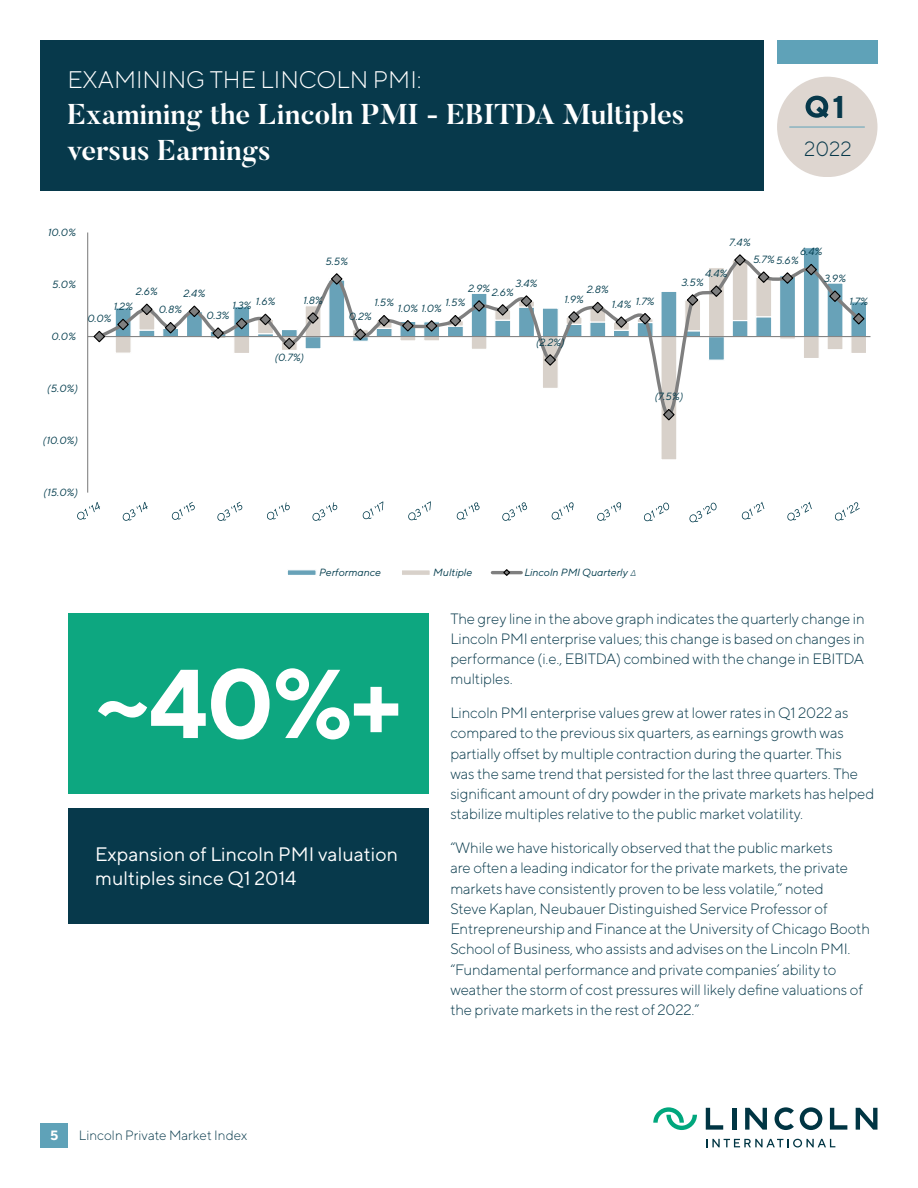
<style>
.page{position:relative;width:918px;height:1188px;background:#fff}
.page>*{position:absolute;margin:0;border:0;box-sizing:border-box;transform-origin:0 0}
.t1{font:700 97.5px "TT Norms";color:#fff}
.t2{font:700 31.5px "TT Norms";color:#07394b}
.t3{font:700 28.5px/36px "Butler";color:#fff}
.t4{font:300 24px "TT Norms";color:#fff}
.t5{font:300 20.55px "TT Norms";color:#07394b}
.t6{font:19.5px/24px "TT Norms";color:#fff}
.Body_TT_Norms_Light{font:300 15px/20.2px "TT Norms";letter-spacing:-.01em;color:#07394b}
.t7{font:300 13.5px "TT Norms";color:#07394b}
.t8{font:700 13.5px "TT Norms";color:#fff}
.t9{font:italic 10.5px "TT Norms";color:#003b4c}
.s1{font-family:"Courier New"}
</style>
<div class="page">
<div style="left:777px;top:40px;width:101px;height:24px;background:#5fa2b8"></div>
<div style="left:777px;top:77px;width:101px;height:100px;background:#ded6d0;border-radius:50%"></div>
<hr style="left:790px;top:127px;width:75px;height:1px;background:#5fa2b8">
<svg style="left:806px;top:96px;width:23px;height:22px"></svg>
<hr style="left:732px;top:1108px;width:4px;height:22px;background:#003543">
<svg style="left:745px;top:1108px;width:22px;height:22px"></svg>
<svg style="left:706px;top:1108px;width:17px;height:22px"></svg>
<svg style="left:856px;top:1108px;width:21px;height:22px"></svg>
<svg style="left:830px;top:1108px;width:17px;height:22px"></svg>
<svg style="left:775px;top:1107px;width:19px;height:23px"></svg>
<svg style="left:800px;top:1107px;width:22px;height:23px"></svg>
<svg style="left:653px;top:1107px;width:44px;height:23px"></svg>
<svg style="left:706px;top:1139px;width:129px;height:9px"></svg>
<div style="left:40px;top:1123px;width:28px;height:25px;background:#5fa2b8"></div>
<svg style="left:661px;top:302px;width:207px;height:158px"></svg>
<hr style="left:87px;top:233px;width:1px;height:260px;background:#868686">
<hr style="left:88px;top:336px;width:783px;height:1px;background:#868686">
<svg style="left:106px;top:254px;width:757px;height:164px"></svg>
<svg style="left:92px;top:330px;width:14px;height:13px"></svg>
<svg style="left:116px;top:318px;width:14px;height:13px"></svg>
<svg style="left:140px;top:303px;width:14px;height:13px"></svg>
<svg style="left:164px;top:321px;width:13px;height:14px"></svg>
<svg style="left:188px;top:305px;width:13px;height:13px"></svg>
<svg style="left:211px;top:326px;width:14px;height:14px"></svg>
<svg style="left:235px;top:317px;width:14px;height:13px"></svg>
<svg style="left:259px;top:313px;width:13px;height:13px"></svg>
<svg style="left:282px;top:337px;width:14px;height:13px"></svg>
<svg style="left:306px;top:311px;width:14px;height:14px"></svg>
<svg style="left:330px;top:272px;width:14px;height:14px"></svg>
<svg style="left:353px;top:328px;width:14px;height:13px"></svg>
<svg style="left:377px;top:314px;width:14px;height:14px"></svg>
<svg style="left:401px;top:319px;width:14px;height:14px"></svg>
<svg style="left:425px;top:319px;width:13px;height:14px"></svg>
<svg style="left:449px;top:314px;width:13px;height:14px"></svg>
<svg style="left:472px;top:299px;width:14px;height:14px"></svg>
<svg style="left:496px;top:303px;width:14px;height:14px"></svg>
<svg style="left:520px;top:294px;width:13px;height:14px"></svg>
<svg style="left:543px;top:353px;width:14px;height:14px"></svg>
<svg style="left:567px;top:310px;width:14px;height:14px"></svg>
<svg style="left:591px;top:301px;width:14px;height:13px"></svg>
<svg style="left:614px;top:315px;width:14px;height:14px"></svg>
<svg style="left:638px;top:312px;width:14px;height:14px"></svg>
<svg style="left:662px;top:408px;width:14px;height:13px"></svg>
<svg style="left:686px;top:293px;width:13px;height:14px"></svg>
<svg style="left:710px;top:284px;width:13px;height:14px"></svg>
<svg style="left:733px;top:254px;width:14px;height:13px"></svg>
<svg style="left:757px;top:270px;width:14px;height:14px"></svg>
<svg style="left:781px;top:271px;width:13px;height:14px"></svg>
<svg style="left:804px;top:263px;width:14px;height:13px"></svg>
<svg style="left:828px;top:289px;width:14px;height:14px"></svg>
<svg style="left:852px;top:312px;width:14px;height:14px"></svg>
<svg style="left:77px;top:502px;width:23px;height:18px"></svg>
<svg style="left:123px;top:502px;width:25px;height:19px"></svg>
<svg style="left:172px;top:502px;width:23px;height:18px"></svg>
<svg style="left:217px;top:502px;width:25px;height:19px"></svg>
<svg style="left:267px;top:502px;width:23px;height:18px"></svg>
<svg style="left:312px;top:502px;width:25px;height:19px"></svg>
<svg style="left:363px;top:501px;width:20px;height:18px"></svg>
<svg style="left:408px;top:501px;width:23px;height:19px"></svg>
<svg style="left:457px;top:502px;width:23px;height:18px"></svg>
<svg style="left:502px;top:502px;width:25px;height:19px"></svg>
<svg style="left:552px;top:502px;width:22px;height:18px"></svg>
<svg style="left:597px;top:502px;width:24px;height:19px"></svg>
<svg style="left:644px;top:503px;width:25px;height:18px"></svg>
<svg style="left:689px;top:503px;width:28px;height:19px"></svg>
<svg style="left:742px;top:502px;width:22px;height:17px"></svg>
<svg style="left:787px;top:502px;width:25px;height:19px"></svg>
<svg style="left:835px;top:502px;width:25px;height:19px"></svg>
<div style="left:287px;top:569px;width:30px;height:7px;background:#68a2b8;border:1px solid #fff"></div>
<div style="left:401px;top:570px;width:29px;height:5px;background:#d8d1ca"></div>
<div style="left:401px;top:569px;width:30px;height:7px;border:1px solid #fff"></div>
<hr style="left:492px;top:571px;width:29px;height:3px;background:#7f7f7f">
<svg style="left:502px;top:569px;width:9px;height:7px"></svg>
<div style="left:40px;top:40px;width:724px;height:151px;background:#07394b"></div>
<div style="left:68px;top:613px;width:361px;height:182px;background:#0da780"></div>
<div style="left:68px;top:808px;width:361px;height:116px;background:#07394b"></div>
<p class="t4" style="left:68px;top:65px;width:356px">EXAMINING THE LINCOLN PMI:</p>
<p class="t3" style="left:68px;top:96px;width:619px">Examining the Lincoln PMI - EBITDA Multiples versus Earnings</p>
<p class="t9" style="left:48px;top:226px;width:30px">10.0%</p>
<p class="t9" style="left:325px;top:255px;width:24px">5.5%</p>
<p class="t2" style="left:832px;top:87px;width:14px">1</p>
<h3 class="t5" style="left:804px;top:136px;width:49px">2022</h3>
<p class="t9" style="left:729px;top:236px;width:23px">7.4%</p>
<p class="t9" style="left:800px;top:245px;width:24px">6.4%</p>
<p class="t9" style="left:753px;top:253px;width:47px">5.7% 5.6%</p>
<p class="t9" style="left:52px;top:278px;width:25px">5.0%</p>
<p class="t9" style="left:52px;top:330px;width:26px">0.0%</p>
<p class="t9" style="left:47px;top:382px;width:32px">(5.0%)</p>
<p class="t9" style="left:136px;top:285px;width:23px">2.6%</p>
<p class="t9" style="left:183px;top:287px;width:23px">2.4%</p>
<p class="t9" style="left:232px;top:297px;width:45px">1.3% 1.6%</p>
<p class="t9" style="left:113px;top:300px;width:21px">1.2%</p>
<p class="t9" style="left:159px;top:303px;width:25px">0.8%</p>
<p class="t9" style="left:207px;top:309px;width:24px">0.3%</p>
<p class="t9" style="left:87px;top:312px;width:26px">0.0%</p>
<p class="t9" style="left:303px;top:294px;width:21px">1.8%</p>
<p class="t9" style="left:275px;top:351px;width:31px">(0.7%)</p>
<p class="t9" style="left:43px;top:434px;width:37px">(10.0%)</p>
<p class="t9" style="left:44px;top:486px;width:36px">(15.0%)</p>
<p class="t9" style="left:516px;top:277px;width:23px">3.4%</p>
<p class="t9" style="left:468px;top:284px;width:47px">2.9% 2.6%</p>
<p class="t9" style="left:374px;top:296px;width:21px">1.5%</p>
<p class="t9" style="left:445px;top:296px;width:21px">1.5%</p>
<p class="t9" style="left:397px;top:301px;width:46px">1.0% 1.0%</p>
<p class="t9" style="left:349px;top:310px;width:24px">0.2%</p>
<p class="t9" style="left:587px;top:283px;width:23px">2.8%</p>
<p class="t9" style="left:564px;top:292px;width:21px">1.9%</p>
<p class="t9" style="left:612px;top:296px;width:45px">1.4% 1.7%</p>
<p class="t9" style="left:536px;top:336px;width:30px">(2.2%)</p>
<p class="t9" style="left:705px;top:267px;width:24px">4.4%</p>
<p class="t9" style="left:681px;top:276px;width:24px">3.5%</p>
<p class="t9" style="left:655px;top:390px;width:30px">(7.5%)</p>
<p class="t9" style="left:824px;top:272px;width:23px">3.9%</p>
<p class="t9" style="left:849px;top:294px;width:20px">1.7%</p>
<p class="t9" style="left:319px;top:566px;width:63px">Performance</p>
<p class="t9" style="left:433px;top:566px;width:41px">Multiple</p>
<p class="t9" style="left:524px;top:566px;width:113px">Lincoln PMI Quarterly <span class="s1">Δ</span></p>
<p class="t1" style="left:95px;top:642px;width:308px">~40%+</p>
<p class="t6" style="left:95px;top:842px;width:305px">Expansion of Lincoln PMI valuation multiples since Q1 2014</p>
<p class="Body_TT_Norms_Light" style="left:450px;top:608px;width:416px;text-align:justify">The grey line in the above graph indicates the quarterly change in Lincoln PMI enterprise values; this change is based on changes in performance (i.e., EBITDA) combined with the change in EBITDA multiples.</p>
<p class="Body_TT_Norms_Light" style="left:450px;top:702px;width:425px">Lincoln PMI enterprise values grew at lower rates in Q1 2022 as compared to the previous six quarters, as earnings growth was partially offset by multiple contraction during the quarter. This<br>was the same trend that persisted for the last three quarters. The significant amount of dry powder in the private markets has helped stabilize multiples relative to the public market volatility.</p>
<p class="Body_TT_Norms_Light" style="left:450px;top:837px;width:421px">“While we have historically observed that the public markets<br>are often a leading indicator for the private markets, the private markets have consistently proven to be less volatile,” noted<br>Steve Kaplan, Neubauer Distinguished Service Professor of Entrepreneurship and Finance at the University of Chicago Booth School of Business, who assists and advises on the Lincoln PMI. “Fundamental performance and private companies’ ability to weather the storm of cost pressures will likely define valuations of the private markets in the rest of 2022.”</p>
<p class="t8" style="left:50px;top:1127px;width:10px">5</p>
<p class="t7" style="left:79px;top:1127px;width:170px">Lincoln Private Market Index</p>
</div>
